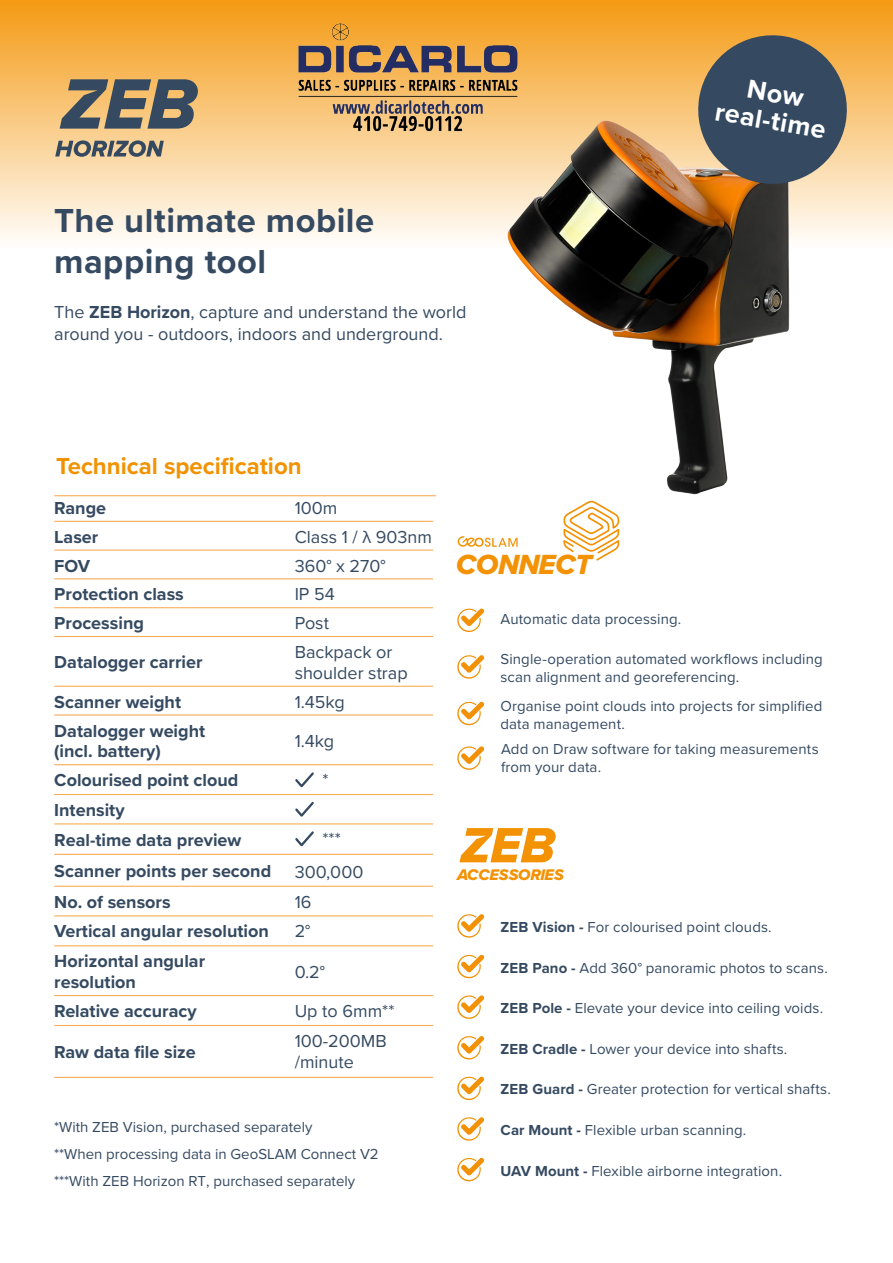
<style>
.page{position:relative;width:893px;height:1263px;background:#fff}
.page>*{position:absolute;margin:0;border:0;box-sizing:border-box;transform-origin:0 0}
.t1{font:700 34.5px/41.4px "Proxima Nova";letter-spacing:.015em;color:#354a61}
.t2{font:28.8px "Proxima Nova Extrabld It";letter-spacing:-.005em;color:#f39204}
.t3{font:700 27px "Proxima Nova";color:#fff}
.t4{font:700 24px "Proxima Nova";color:#f39200}
.t5{font:700 18px "Proxima Nova";color:#354a61}
.Intro{font:18px/21.6px "Proxima Nova";color:#354a61}
.t6{font:16.05px "Proxima Nova Extrabld It";letter-spacing:-.01em;color:#f39204}
.t7{font:15px/18px "Proxima Nova";letter-spacing:.005em;color:#354a61}
.s1{font-weight:700}
</style>
<div class="page">
<div style="left:0;top:0;width:893px;height:249px;background:linear-gradient(to bottom,#f49a12,#fffefd)"></div>
<svg style="left:55px;top:140px;width:109px;height:17px;background:#908a7c"></svg>
<svg style="left:60px;top:79px;width:138px;height:50px;background:#7c7667"></svg>
<hr style="left:54px;top:495px;width:382px;height:1px;background:#f3921f">
<hr style="left:54px;top:521px;width:379px;height:1px;background:#f3921f">
<hr style="left:54px;top:578px;width:379px;height:1px;background:#f3921f">
<hr style="left:54px;top:549px;width:379px;height:2px;background:#f3921f">
<hr style="left:54px;top:607px;width:379px;height:1px;background:#f3921f">
<hr style="left:54px;top:636px;width:379px;height:1px;background:#f3921f">
<hr style="left:54px;top:686px;width:379px;height:1px;background:#f3921f">
<hr style="left:54px;top:714px;width:379px;height:1px;background:#f3921f">
<hr style="left:54px;top:764px;width:379px;height:1px;background:#f3921f">
<hr style="left:54px;top:794px;width:379px;height:1px;background:#f3921f">
<hr style="left:54px;top:823px;width:379px;height:1px;background:#f3921f">
<hr style="left:54px;top:886px;width:379px;height:1px;background:#f3921f">
<hr style="left:54px;top:915px;width:379px;height:1px;background:#f3921f">
<hr style="left:54px;top:945px;width:379px;height:1px;background:#f3921f">
<hr style="left:54px;top:995px;width:379px;height:1px;background:#f3921f">
<hr style="left:54px;top:1025px;width:379px;height:1px;background:#f3921f">
<hr style="left:54px;top:1077px;width:379px;height:1px;background:#f3921f">
<svg style="left:295px;top:772px;width:19px;height:15px"></svg>
<svg style="left:295px;top:802px;width:19px;height:15px"></svg>
<img style="left:494px;top:106px;width:339px;height:389px">
<svg style="left:459px;top:828px;width:97px;height:34px"></svg>
<svg style="left:457px;top:914px;width:27px;height:24px"></svg>
<svg style="left:457px;top:954px;width:27px;height:25px"></svg>
<svg style="left:457px;top:995px;width:27px;height:24px"></svg>
<svg style="left:457px;top:1036px;width:27px;height:24px"></svg>
<svg style="left:457px;top:1157px;width:27px;height:25px"></svg>
<svg style="left:457px;top:1117px;width:27px;height:24px"></svg>
<svg style="left:563px;top:500px;width:57px;height:61px"></svg>
<svg style="left:457px;top:536px;width:61px;height:11px"></svg>
<svg style="left:457px;top:608px;width:27px;height:24px"></svg>
<svg style="left:457px;top:655px;width:27px;height:24px"></svg>
<svg style="left:457px;top:701px;width:27px;height:25px"></svg>
<svg style="left:457px;top:746px;width:27px;height:24px"></svg>
<svg style="left:457px;top:1076px;width:27px;height:25px"></svg>
<hr style="left:54px;top:854px;width:379px;height:1px;background:#f3921f">
<svg style="left:295px;top:831px;width:19px;height:15px"></svg>
<img style="left:283px;top:17px;width:251px;height:126px">
<svg style="left:692px;top:29px;width:161px;height:161px;background:#726d61"></svg>
<h1 class="t1" style="left:54px;top:199px;width:321px">The ultimate mobile mapping tool</h1>
<p class="Intro" style="left:54px;top:301px;width:414px">The <span class="s1">ZEB Horizon</span>, capture and understand the world around you - outdoors, indoors and underground.</p>
<p class="t4" style="left:56px;top:448px;width:247px">Technical specification</p>
<p class="t5" style="left:54px;top:495px;width:53px">Range</p>
<p class="Intro" style="left:295px;top:496px;width:44px">100m</p>
<p class="t5" style="left:54px;top:523px;width:46px">Laser</p>
<p class="Intro" style="left:295px;top:525px;width:139px">Class 1 / λ 903nm</p>
<h1 class="t3" style="left:719px;top:91px;width:113px;rotate:10deg">real-time</h1>
<p class="t5" style="left:54px;top:552px;width:37px">FOV</p>
<p class="Intro" style="left:295px;top:554px;width:93px">360° x 270°</p>
<p class="t5" style="left:54px;top:581px;width:131px">Protection class</p>
<p class="Intro" style="left:295px;top:583px;width:42px">IP 54</p>
<p class="t5" style="left:54px;top:610px;width:91px">Processing</p>
<p class="Intro" style="left:295px;top:612px;width:36px">Post</p>
<p class="t5" style="left:54px;top:649px;width:150px">Datalogger carrier</p>
<p class="Intro" style="left:295px;top:640px;width:99px">Backpack or</p>
<p class="Intro" style="left:295px;top:661px;width:115px">shoulder strap</p>
<p class="t5" style="left:54px;top:688px;width:128px">Scanner weight</p>
<p class="Intro" style="left:295px;top:690px;width:52px">1.45kg</p>
<p class="t5" style="left:54px;top:717px;width:152px">Datalogger weight</p>
<p class="t5" style="left:54px;top:738px;width:108px">(incl. battery)</p>
<p class="Intro" style="left:295px;top:729px;width:41px">1.4kg</p>
<p class="t5" style="left:54px;top:767px;width:186px">Colourised point cloud</p>
<p class="Intro" style="left:323px;top:769px;width:8px">*</p>
<p class="t5" style="left:54px;top:797px;width:72px">Intensity</p>
<p class="t5" style="left:54px;top:826px;width:189px">Real-time data preview</p>
<p class="Intro" style="left:323px;top:827px;width:20px">***</p>
<p class="t5" style="left:54px;top:858px;width:218px">Scanner points per second</p>
<p class="Intro" style="left:295px;top:860px;width:70px">300,000</p>
<p class="t5" style="left:54px;top:888px;width:118px">No. of sensors</p>
<p class="Intro" style="left:295px;top:890px;width:18px">16</p>
<p class="t5" style="left:54px;top:918px;width:216px">Vertical angular resolution</p>
<p class="Intro" style="left:295px;top:920px;width:17px">2°</p>
<p class="t5" style="left:54px;top:948px;width:152px">Horizontal angular</p>
<p class="t5" style="left:54px;top:969px;width:83px">resolution</p>
<p class="Intro" style="left:295px;top:960px;width:32px">0.2°</p>
<p class="t5" style="left:54px;top:998px;width:144px">Relative accuracy</p>
<p class="Intro" style="left:295px;top:999px;width:101px">Up to 6mm**</p>
<p class="t5" style="left:54px;top:1038px;width:143px">Raw data file size</p>
<p class="Intro" style="left:295px;top:1029px;width:94px">100-200MB</p>
<p class="Intro" style="left:295px;top:1050px;width:61px">/minute</p>
<p class="t7" style="left:54px;top:1113px;width:326px;line-height:27px">*With ZEB Vision, purchased separately<br>**When processing data in GeoSLAM Connect V2 ***With ZEB Horizon RT, purchased separately</p>
<p class="t2" style="left:456px;top:543px;width:137px">CONNECT</p>
<p class="t7" style="left:501px;top:609px;width:182px">Automatic data processing.</p>
<p class="t7" style="left:501px;top:649px;width:324px">Single-operation automated workflows including scan alignment and georeferencing.</p>
<p class="t7" style="left:500px;top:696px;width:323px">Organise point clouds into projects for simplified data management.</p>
<p class="t7" style="left:501px;top:739px;width:319px">Add on Draw software for taking measurements from your data.</p>
<p class="t6" style="left:457px;top:863px;width:108px">ACCESSORIES</p>
<p class="t7" style="left:501px;top:917px;width:273px"><span class="s1">ZEB Vision -</span> For colourised point clouds.</p>
<p class="t7" style="left:501px;top:958px;width:329px"><span class="s1">ZEB Pano -</span> Add 360° panoramic photos to scans.</p>
<p class="t7" style="left:501px;top:998px;width:324px"><span class="s1">ZEB Pole -</span> Elevate your device into ceiling voids.</p>
<p class="t7" style="left:501px;top:1039px;width:288px"><span class="s1">ZEB Cradle -</span> Lower your device into shafts.</p>
<p class="t7" style="left:501px;top:1080px;width:332px"><span class="s1">ZEB Guard -</span> Greater protection for vertical shafts.</p>
<p class="t7" style="left:501px;top:1120px;width:247px"><span class="s1">Car Mount -</span> Flexible urban scanning.</p>
<p class="t7" style="left:501px;top:1161px;width:283px"><span class="s1">UAV Mount -</span> Flexible airborne integration.</p>
</div>
